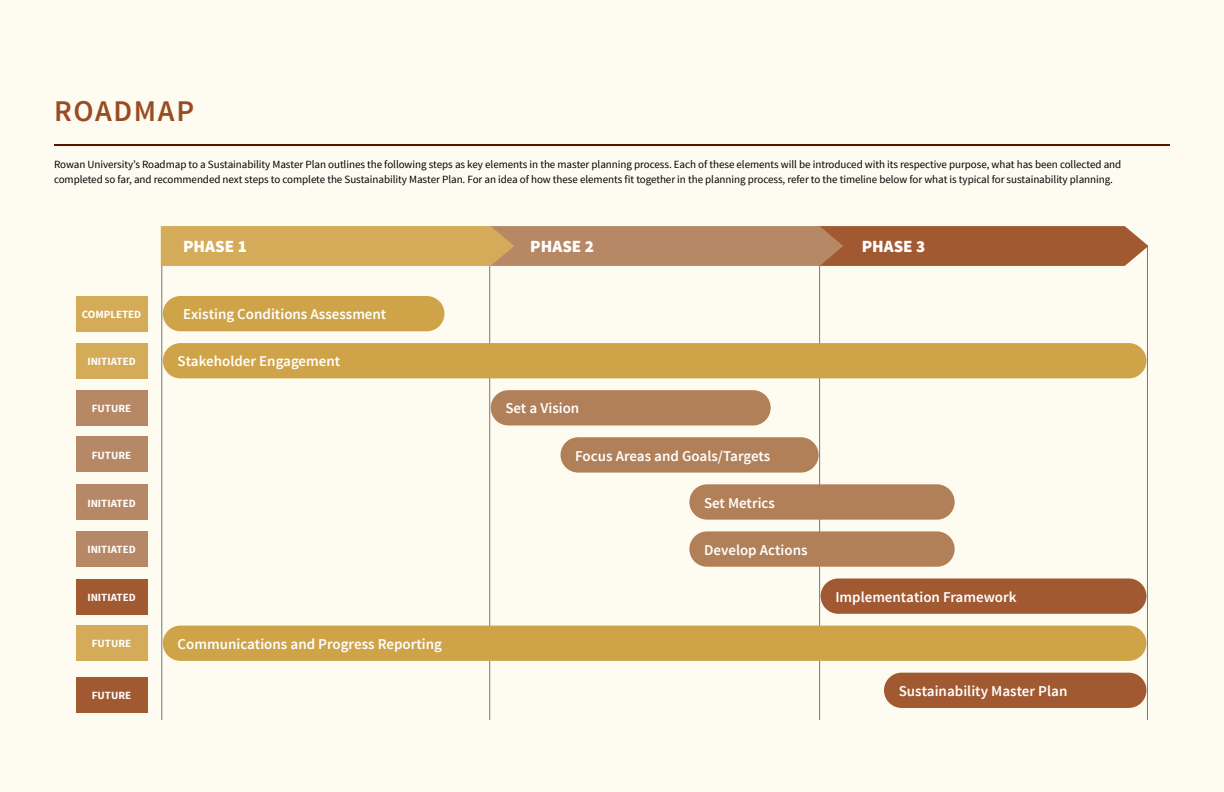
<style>
.page{position:relative;width:1224px;height:792px;background:#fefbf1}
.page>*{position:absolute;margin:0;border:0;box-sizing:border-box;transform-origin:0 0}
.Head{font:600 30px "Source Sans Pro";letter-spacing:.055em;color:#994c24}
.table_check_marks{font:900 17px "Source Sans Pro";color:#fff}
.table_check_marks-2{font:600 15px "Source Sans Pro";color:#fff}
.Purpose_Blurb{font:11px/15px "Source Sans Pro";letter-spacing:-.005em;color:#000}
.Subhead{font:700 11px "Source Sans Pro";color:#fff}
</style>
<div class="page">
<hr style="left:489px;top:246px;width:1px;height:474px;background:#76787b">
<div style="left:163px;top:296px;width:281px;height:35px;background:#cfa348;border-radius:18px"></div>
<hr style="left:162px;top:246px;width:1px;height:474px;background:#76787b">
<div style="left:76px;top:296px;width:71px;height:35px;background:#d4ab59"></div>
<div style="left:76px;top:343px;width:71px;height:35px;background:#d4ab59"></div>
<div style="left:76px;top:485px;width:71px;height:35px;background:#b68865"></div>
<div style="left:76px;top:390px;width:71px;height:35px;background:#b68865"></div>
<div style="left:76px;top:437px;width:71px;height:35px;background:#b68865"></div>
<div style="left:76px;top:531px;width:71px;height:35px;background:#b68865"></div>
<div style="left:76px;top:579px;width:71px;height:35px;background:#a15932"></div>
<div style="left:76px;top:626px;width:71px;height:35px;background:#d4ab59"></div>
<div style="left:76px;top:677px;width:71px;height:35px;background:#a15932"></div>
<hr style="left:819px;top:246px;width:1px;height:474px;background:#76787b">
<hr style="left:1147px;top:246px;width:1px;height:474px;background:#76787b">
<div style="left:491px;top:390px;width:280px;height:35px;background:#b17f58;border-radius:18px"></div>
<div style="left:163px;top:343px;width:983px;height:35px;background:#cfa348;border-radius:18px"></div>
<hr style="left:54px;top:144px;width:1116px;height:2px;background:#5b1300">
<div style="left:561px;top:437px;width:258px;height:36px;background:#b17f58;border-radius:18px"></div>
<div style="left:689px;top:484px;width:266px;height:36px;background:#b17f58;border-radius:18px"></div>
<div style="left:689px;top:531px;width:266px;height:36px;background:#b17f58;border-radius:18px"></div>
<div style="left:821px;top:578px;width:325px;height:36px;background:#a15932;border-radius:18px"></div>
<div style="left:884px;top:673px;width:262px;height:35px;background:#a15932;border-radius:18px"></div>
<div style="left:163px;top:626px;width:983px;height:35px;background:#cfa348;border-radius:18px"></div>
<svg style="left:161px;top:226px;width:987px;height:40px;background:#ba8753"></svg>
<p class="Head" style="left:54px;top:92px;width:142px">ROADMAP</p>
<p class="Purpose_Blurb" style="left:54px;top:157px;width:1069px">Rowan University’s Roadmap to a Sustainability Master Plan outlines the following steps as key elements in the master planning process. Each of these elements will be introduced with its respective purpose, what has been collected and completed so far, and recommended next steps to complete the Sustainability Master Plan. For an idea of how these elements fit together in the planning process, refer to the timeline below for what is typical for sustainability planning.</p>
<p class="Subhead" style="left:82px;top:307px;width:61px">COMPLETED</p>
<p class="Subhead" style="left:87px;top:354px;width:50px">INITIATED</p>
<p class="Subhead" style="left:92px;top:401px;width:41px">FUTURE</p>
<p class="Subhead" style="left:92px;top:448px;width:41px">FUTURE</p>
<p class="Subhead" style="left:87px;top:496px;width:50px">INITIATED</p>
<p class="Subhead" style="left:87px;top:542px;width:50px">INITIATED</p>
<p class="Subhead" style="left:87px;top:590px;width:50px">INITIATED</p>
<p class="Subhead" style="left:92px;top:637px;width:41px">FUTURE</p>
<p class="Subhead" style="left:92px;top:688px;width:41px">FUTURE</p>
<p class="table_check_marks" style="left:183px;top:236px;width:65px">PHASE 1</p>
<p class="table_check_marks-2" style="left:183px;top:305px;width:205px">Existing Conditions Assessment</p>
<p class="table_check_marks-2" style="left:178px;top:352px;width:164px">Stakeholder Engagement</p>
<p class="table_check_marks-2" style="left:178px;top:634px;width:266px">Communications and Progress Reporting</p>
<p class="table_check_marks" style="left:530px;top:236px;width:65px">PHASE 2</p>
<p class="table_check_marks" style="left:862px;top:236px;width:65px">PHASE 3</p>
<p class="table_check_marks-2" style="left:505px;top:399px;width:75px">Set a Vision</p>
<p class="table_check_marks-2" style="left:575px;top:446px;width:197px">Focus Areas and Goals/Targets</p>
<p class="table_check_marks-2" style="left:704px;top:493px;width:72px">Set Metrics</p>
<p class="table_check_marks-2" style="left:704px;top:540px;width:105px">Develop Actions</p>
<p class="table_check_marks-2" style="left:835px;top:587px;width:183px">Implementation Framework</p>
<p class="table_check_marks-2" style="left:899px;top:681px;width:170px">Sustainability Master Plan</p>
</div>
